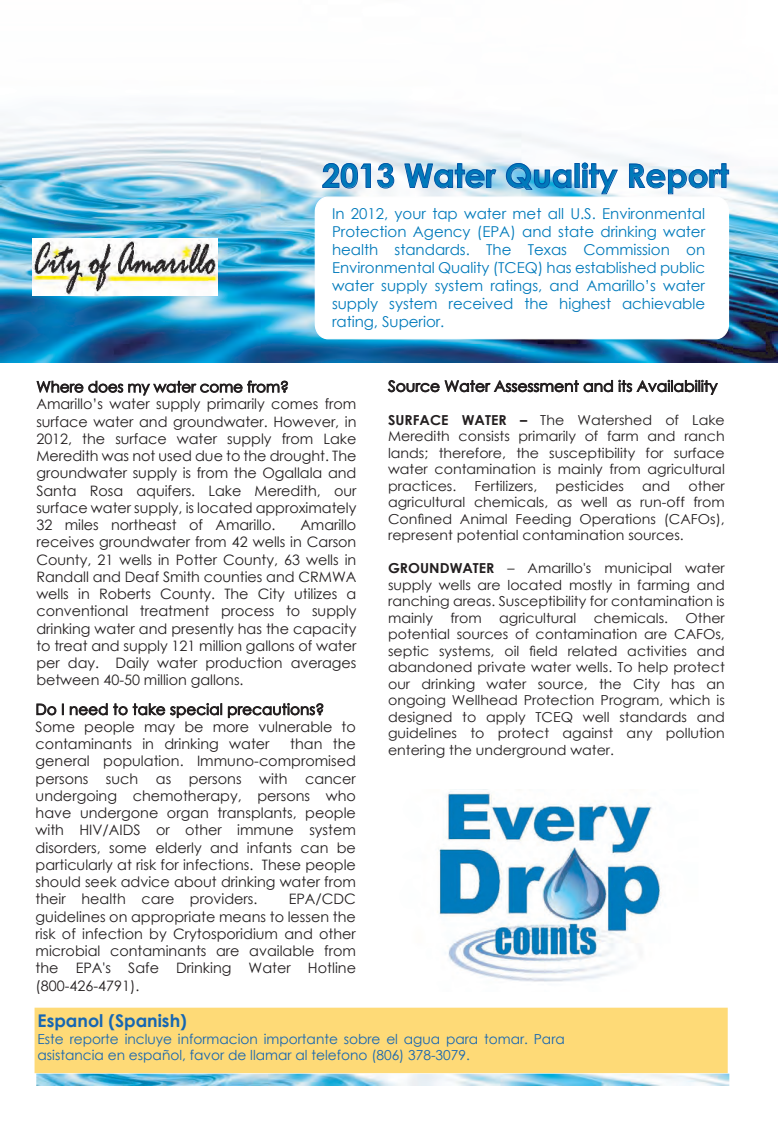
<style>
.page{position:relative;width:778px;height:1129px;background:#fff}
.page>*{position:absolute;margin:0;border:0;box-sizing:border-box;transform-origin:0 0}
.t1{font:700 32.5px "Century Gothic";color:#007abb}
.t2{font:700 17.5px "Century Gothic";color:#1666b2}
.t3{font:15px/18px "Century Gothic";letter-spacing:-.005em;color:#007abb;text-align:justify}
.t4{font:15px "Century Gothic";color:#231f20}
.t5{font:14.38px/17.2px "Century Gothic";color:#231f20;text-align:justify}
.t6{font:13.75px/16.5px "Century Gothic";color:#231f20;text-align:justify}
.t7{font:13.75px/16.5px "Century Gothic";color:#1666b2}
.s1{font-weight:700}
</style>
<div class="page">
<img style="left:0;top:111px;width:777px;height:251px">
<div style="left:35px;top:1008px;width:692px;height:65px;background:#feda77"></div>
<img style="left:33px;top:239px;width:184px;height:56px">
<svg style="left:314px;top:196px;width:415px;height:143px"></svg>
<img style="left:437px;top:789px;width:224px;height:193px">
<img style="left:36px;top:1074px;width:692px;height:11px">
<p class="t1" style="left:322px;top:151px;width:408px">2013 Water Quality Report</p>
<p class="t3" style="left:332px;top:204px;width:374px">In 2012, your tap water met all U.S. Environmental Protection Agency (EPA) and state drinking water health standards. The Texas Commission on Environmental Quality (TCEQ) has established public water supply system ratings, and Amarillo’s water supply system received the highest achievable rating, Superior.</p>
<p class="t4" style="left:388px;top:376px;width:331px">Source Water Assessment and its Availability</p>
<p class="t6" style="left:388px;top:411px;width:338px"><span class="s1">SURFACE WATER –</span> The Watershed of Lake Meredith consists primarily of farm and ranch lands; therefore, the susceptibility for surface water contamination is mainly from agricultural practices.</p>
<p class="t4" style="left:36px;top:376px;width:254px">Where does my water come from?</p>
<p class="t5" style="left:36px;top:395px;width:321px">Amarillo’s water supply primarily comes from surface water and groundwater. However, in 2012, the surface water supply from Lake Meredith was not used due to the drought. The groundwater supply is from the Ogallala and Santa Rosa aquifers. Lake Meredith, our surface water supply, is located approximately 32 miles northeast of Amarillo.</p>
<p class="t6" style="left:474px;top:477px;width:64px">Fertilizers,</p>
<p class="t6" style="left:555px;top:477px;width:70px">pesticides</p>
<p class="t6" style="left:642px;top:477px;width:30px">and</p>
<p class="t6" style="left:388px;top:477px;width:338px;text-indent:300px">other agricultural chemicals, as well as run-off from Confined Animal Feeding Operations (CAFOs), represent potential contamination sources.</p>
<p class="t6" style="left:388px;top:560px;width:338px"><span class="s1">GROUNDWATER</span> – Amarillo's municipal water supply wells are located mostly in farming and ranching areas. Susceptibility for contamination is mainly</p>
<p class="t5" style="left:36px;top:516px;width:321px;text-indent:264px">Amarillo receives groundwater from 42 wells in Carson County, 21 wells in Potter County, 63 wells in Randall and Deaf Smith counties and CRMWA wells in Roberts County. The City utilizes a conventional treatment process to supply drinking water and presently has the capacity to treat and supply 121 million gallons of water per day. Daily water production averages between 40-50 million gallons.</p>
<p class="t6" style="left:450px;top:609px;width:33px">from</p>
<p class="t6" style="left:499px;top:609px;width:79px">agricultural</p>
<p class="t6" style="left:593px;top:609px;width:76px">chemicals.</p>
<p class="t6" style="left:388px;top:609px;width:338px;text-indent:297px">Other potential sources of contamination are CAFOs, septic systems, oil field related activities and abandoned private water wells. To help protect our drinking water source, the City has an ongoing Wellhead Protection Program, which is designed to apply TCEQ well standards and guidelines to protect against any pollution entering the underground water.</p>
<p class="t4" style="left:36px;top:699px;width:290px">Do I need to take special precautions?</p>
<p class="t5" style="left:36px;top:718px;width:321px">Some people may be more vulnerable to contaminants in drinking water</p>
<p class="t5" style="left:36px;top:735px;width:322px;text-indent:254px">than the general population. Immuno-compromised persons such as persons with cancer undergoing chemotherapy, persons who have undergone organ transplants, people with HIV/AIDS or other immune system disorders, some elderly and infants can be particularly at risk for infections. These people should seek advice about drinking water from their health care providers.</p>
<p class="t5" style="left:36px;top:890px;width:322px;text-indent:253px">EPA/CDC guidelines on appropriate means to lessen the risk of infection by Crytosporidium and other microbial contaminants are available from the EPA's Safe Drinking Water Hotline (800-426-4791).</p>
<p class="t2" style="left:38px;top:1008px;width:151px">Espanol (Spanish)</p>
<p class="t7" style="left:38px;top:1030px;width:528px">Este reporte incluye informacion importante sobre el agua para tomar. Para asistancia en español, favor de llamar al telefono (806) 378-3079.</p>
</div>
